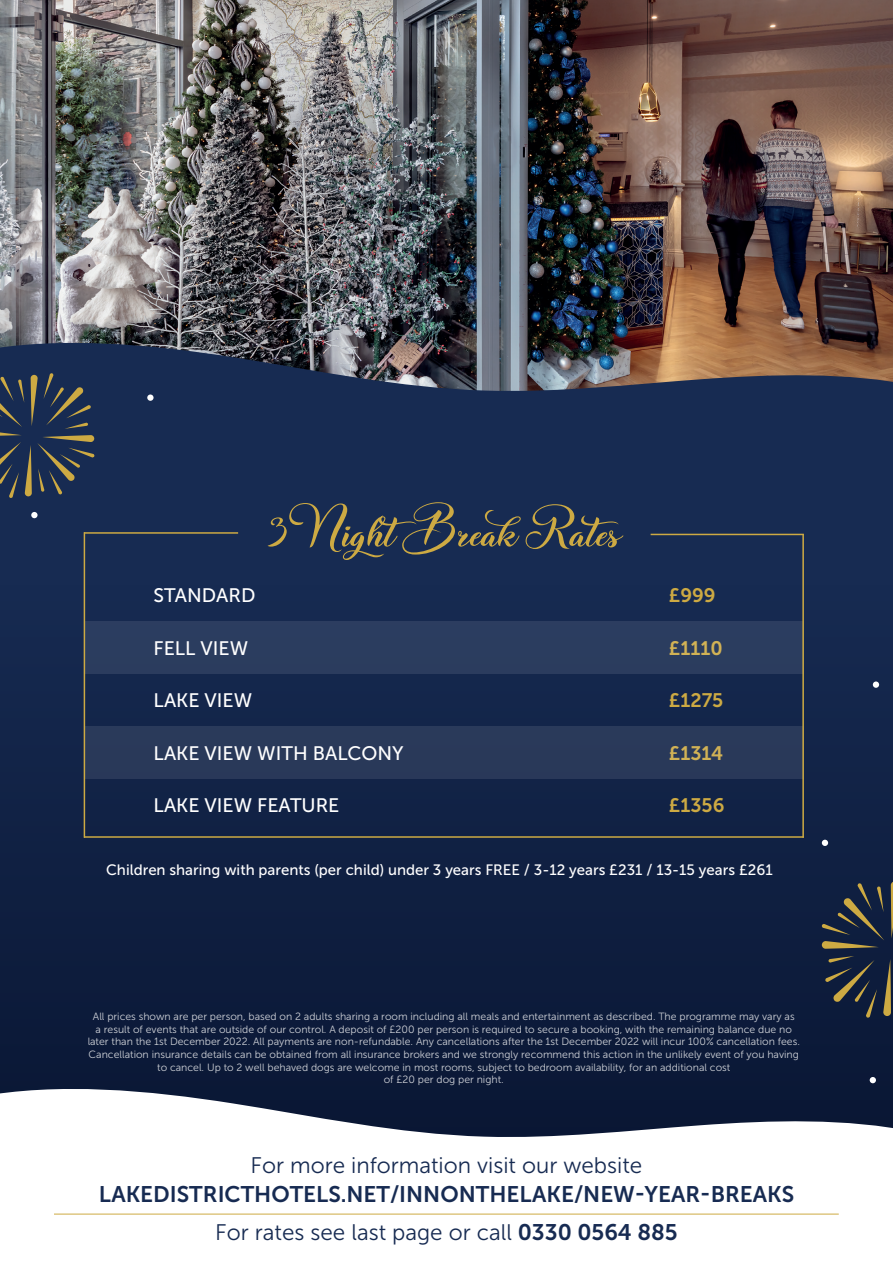
<style>
.page{position:relative;width:893px;height:1263px;background:#fff}
.page>*{position:absolute;margin:0;border:0;box-sizing:border-box;transform-origin:0 0}
.t1{font:60px "Christmas Wish Calligraphy";color:#cdaa43;scale:1.07 1}
.t2{font:22.5px "Museo Sans 300";color:#172b52}
.t3{font:22.5px "Museo Sans 700";color:#172b52}
.t4{font:19.5px "Museo Sans 500";color:#fff}
.t5{font:19.5px "Museo Sans 700";color:#cdaa43}
.t6{font:15px "Museo Sans 500";color:#fff}
.t7{font:10.5px/12.6px "Museo Sans 300";color:#fff;text-align:center}
.s1{font-family:"Museo Sans 700"}
</style>
<div class="page">
<div style="left:0;top:0;width:893px;height:1249px;background:#172b52"></div>
<img style="left:0;top:0;width:893px;height:336px">
<svg style="left:0;top:585px;width:893px;height:497px;fill:#102042"></svg>
<img style="left:0;top:336px;width:893px;height:65px">
<hr style="left:84px;top:532px;width:154px;height:2px;background:#cdaa43">
<hr style="left:84px;top:836px;width:720px;height:2px;background:#cdaa43">
<hr style="left:651px;top:534px;width:153px;height:1px;background:#cdaa43">
<div style="left:84px;top:621px;width:720px;height:53px;background:#2b3d5f"></div>
<div style="left:84px;top:726px;width:720px;height:53px;background:#293959"></div>
<hr style="left:802px;top:534px;width:2px;height:304px;background:#cdaa43">
<hr style="left:84px;top:532px;width:1px;height:306px;background:#cdaa43">
<svg style="left:0;top:373px;width:95px;height:125px"></svg>
<svg style="left:891px;top:881px;width:2px;height:57px"></svg>
<svg style="left:883px;top:959px;width:8px;height:57px"></svg>
<svg style="left:822px;top:883px;width:62px;height:66px;background:#2e3540"></svg>
<svg style="left:825px;top:956px;width:52px;height:62px;background:#232c3c"></svg>
<img style="left:833px;top:960px;width:19px;height:37px">
<svg style="left:147px;top:394px;width:7px;height:7px"></svg>
<div style="left:873px;top:681px;width:6px;height:7px;background:#fff;border-radius:50%"></div>
<svg style="left:870px;top:1077px;width:6px;height:5px"></svg>
<div style="left:31px;top:512px;width:7px;height:6px;background:#fff;border-radius:50%"></div>
<svg style="left:822px;top:840px;width:6px;height:6px"></svg>
<svg style="left:0;top:1082px;width:893px;height:55px;background:#60697c"></svg>
<div style="left:0;top:1137px;width:893px;height:125px;background:#fff"></div>
<hr style="left:54px;top:1214px;width:785px;height:1px;background:#cdaa43">
<h1 class="t1" style="left:268px;top:490px;width:332px">3 Night Break Rates</h1>
<h3 class="t4" style="left:154px;top:585px;width:103px">STANDARD</h3>
<h3 class="t4" style="left:154px;top:637px;width:96px">FELL VIEW</h3>
<h3 class="t4" style="left:154px;top:690px;width:100px">LAKE VIEW</h3>
<h3 class="t4" style="left:154px;top:742px;width:252px">LAKE VIEW WITH BALCONY</h3>
<h3 class="t4" style="left:154px;top:795px;width:187px">LAKE VIEW FEATURE</h3>
<h3 class="t5" style="left:669px;top:585px;width:48px">£999</h3>
<h3 class="t5" style="left:669px;top:637px;width:55px">£1110</h3>
<h3 class="t5" style="left:669px;top:690px;width:56px">£1275</h3>
<h3 class="t5" style="left:669px;top:742px;width:56px">£1314</h3>
<h3 class="t5" style="left:669px;top:795px;width:57px">£1356</h3>
<h3 class="t6" style="left:106px;top:862px;width:668px">Children sharing with parents (per child) under 3 years FREE / 3-12 years £231 / 13-15 years £261</h3>
<p class="t7" style="left:88px;top:1010px;width:714px">All prices shown are per person, based on 2 adults sharing a room including all meals and entertainment as described. The programme may vary as<br>a result of events that are outside of our control. A deposit of £200 per person is required to secure a booking, with the remaining balance due no later than the 1st December 2022. All payments are non-refundable. Any cancellations after the 1st December 2022 will incur 100% cancellation fees.<br>Cancellation insurance details can be obtained from all insurance brokers and we strongly recommend this action in the unlikely event of you having to cancel. Up to 2 well behaved dogs are welcome in most rooms, subject to bedroom availability, for an additional cost<br>of £20 per dog per night.</p>
<h2 class="t2" style="left:251px;top:1153px;width:393px">For more information visit our website</h2>
<h2 class="t3" style="left:99px;top:1181px;width:697px">LAKEDISTRICTHOTELS.NET/INNONTHELAKE/NEW-YEAR-BREAKS</h2>
<h2 class="t2" style="left:215px;top:1220px;width:464px">For rates see last page or call <span class="s1">0330 0564 885</span></h2>
</div>
